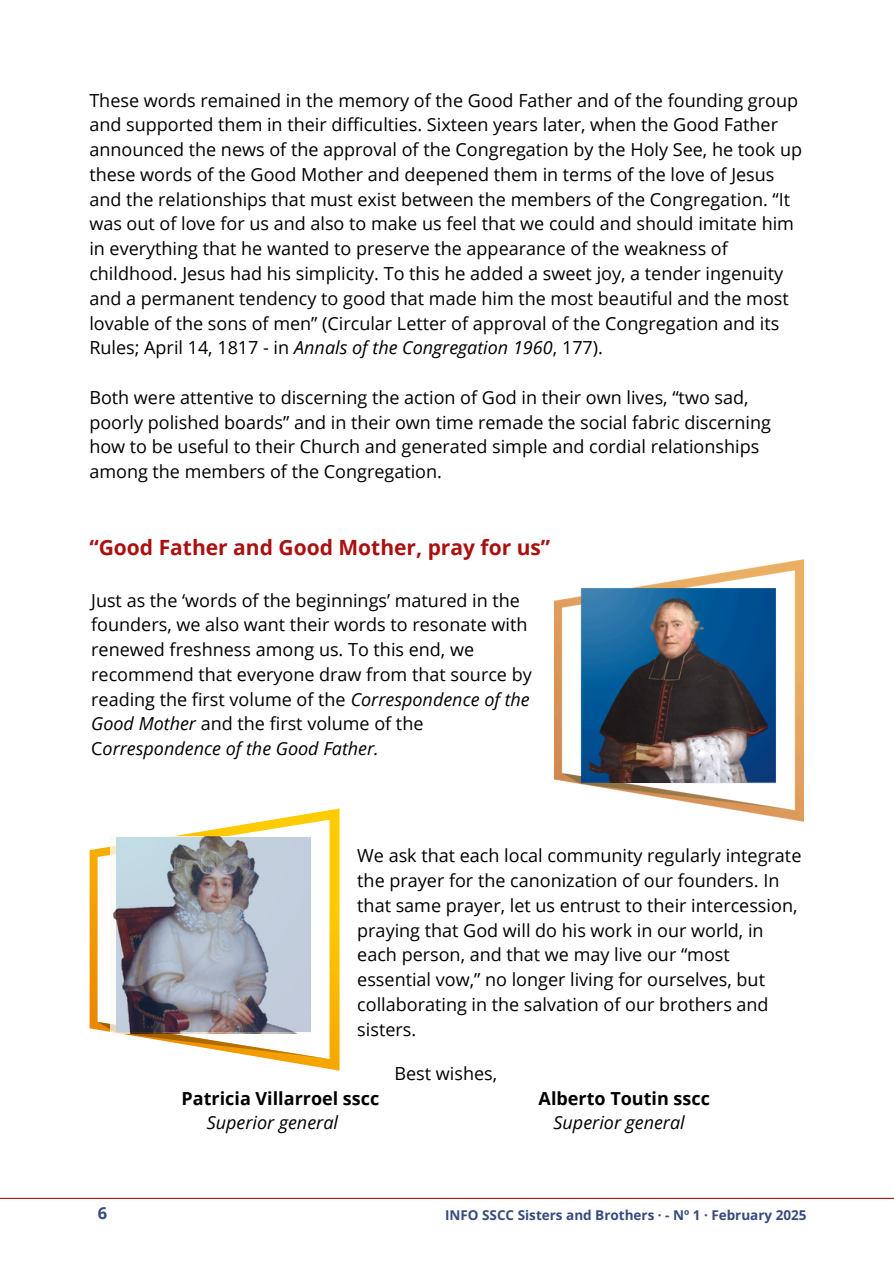
<style>
.page{position:relative;width:894px;height:1264px;background:#fff}
.page>*{position:absolute;margin:0;border:0;box-sizing:border-box;transform-origin:0 0}
.t1{font:700 21px "Open Sans";color:#aa1010}
.t2{font:18px/24.8px "Open Sans";color:#000}
.t3{font:700 18px "Open Sans";color:#000}
.t4{font:italic 18px "Open Sans";color:#000}
.t5{font:700 16.5px "Open Sans";color:#364a7f}
.t6{font:700 13.5px "Open Sans";color:#364a7f}
.s1{font-style:italic}
</style>
<div class="page">
<img style="left:554px;top:559px;width:249px;height:262px">
<img style="left:589px;top:598px;width:178px;height:184px">
<svg style="left:90px;top:808px;width:249px;height:262px"></svg>
<svg style="left:98px;top:1021px;width:231px;height:38px"></svg>
<img style="left:111px;top:836px;width:199px;height:197px">
<hr style="left:0;top:1197px;width:893px;height:1px;background:#aa1010">
<h3 class="t2" style="left:89px;top:87px;width:714px">These words remained in the memory of the Good Father and of the founding group and supported them in their difficulties. Sixteen years later, when the Good Father announced the news of the approval of the Congregation by the Holy See, he took up these words of the Good Mother and deepened them in terms of the love of Jesus and the relationships that must exist between the members of the Congregation. “It was out of love for us and also to make us feel that we could and should imitate him in everything that he wanted to preserve the appearance of the weakness of childhood. Jesus had his simplicity. To this he added a sweet joy, a tender ingenuity and a permanent tendency to good that made him the most beautiful and the most lovable of the sons of men” (Circular Letter of approval of the Congregation and its Rules; April 14, 1817 - in <span class="s1">Annals of the Congregation 1960</span>, 177).</h3>
<h1 class="t2" style="left:89px;top:384px;width:683px">Both were attentive to discerning the action of God in their own lives, “two sad, poorly polished boards” and in their own time remade the social fabric discerning how to be useful to their Church and generated simple and cordial relationships among the members of the Congregation.</h1>
<p class="t1" style="left:89px;top:532px;width:462px">“Good Father and Good Mother, pray for us”</p>
<h3 class="t2" style="left:91px;top:587px;width:442px">Just as the ‘words of the beginnings’ matured in the founders, we also want their words to resonate with renewed freshness among us. To this end, we recommend that everyone draw from that source by reading the first volume of the <span class="s1">Correspondence of the Good Mother</span> and the first volume of the C<span class="s1">orrespondence of the Good Father.</span></h3>
<p class="t5" style="left:98px;top:1201px;width:11px">6</p>
<p class="t2" style="left:357px;top:843px;width:445px">We ask that each local community regularly integrate the prayer for the canonization of our founders. In that same prayer, let us entrust to their intercession, praying that God will do his work in our world, in each person, and that we may live our “most essential vow,” no longer living for ourselves, but collaborating in the salvation of our brothers and sisters.</p>
<p class="t2" style="left:394px;top:1060px;width:104px">Best wishes,</p>
<p class="t3" style="left:182px;top:1085px;width:199px">Patricia Villarroel sscc</p>
<p class="t3" style="left:538px;top:1085px;width:173px">Alberto Toutin sscc</p>
<p class="t4" style="left:207px;top:1110px;width:133px">Superior general</p>
<p class="t4" style="left:553px;top:1110px;width:133px">Superior general</p>
<p class="t6" style="left:445px;top:1205px;width:363px">INFO SSCC Sisters and Brothers · - Nº 1 · February 2025</p>
</div>
